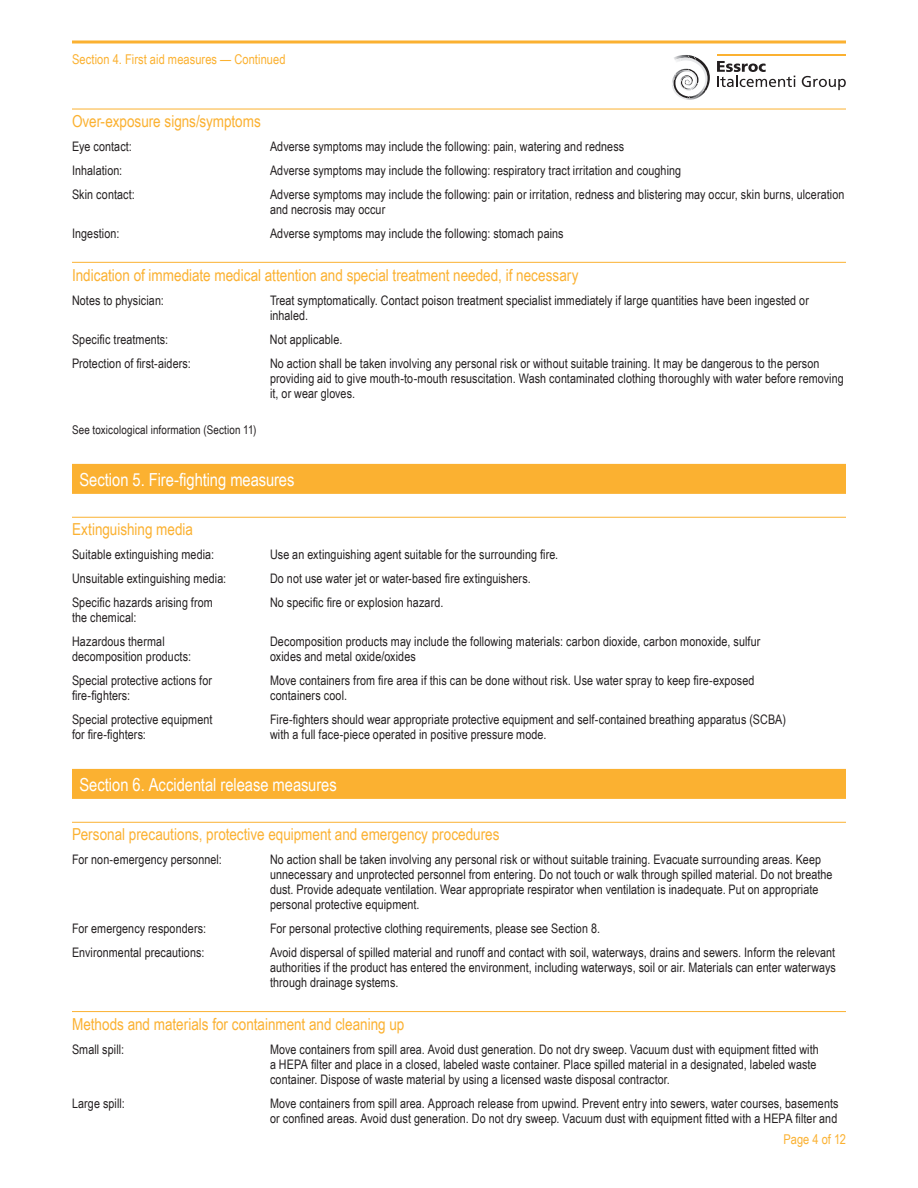
<style>
.page{position:relative;width:918px;height:1188px;background:#fff}
.page>*{position:absolute;margin:0;border:0;box-sizing:border-box;transform-origin:0 0}
.HEADLINE_1A{font:18px "Arial Narrow";letter-spacing:-.005em;color:#fff}
.SUBHEAD_1_WITH_RULE{font:16.5px "Arial Narrow";color:#fbb131}
.t1{font:13.5px "Arial Narrow";letter-spacing:.005em;color:#fbb131}
.BODY_1{font:13.2px/15px "Arial Narrow";letter-spacing:.01em;color:#231f20}
.BODY_1_-_SECOND_LINE{font:13.2px "Arial Narrow";letter-spacing:.01em;color:#231f20}
.FOOTNOTE{font:12px "Arial Narrow";letter-spacing:.01em;color:#231f20}
</style>
<div class="page">
<svg style="left:72px;top:40px;width:774px;height:4px;background:#fbc464"></svg>
<svg style="left:672px;top:57px;width:38px;height:43px"></svg>
<img style="left:673px;top:55px;width:23px;height:5px">
<img style="left:675px;top:58px;width:18px;height:5px">
<hr style="left:717px;top:55px;width:129px;height:1px;background:#fbb131">
<svg style="left:717px;top:61px;width:78px;height:26px"></svg>
<svg style="left:802px;top:76px;width:44px;height:14px"></svg>
<hr style="left:72px;top:109px;width:774px;height:1px;background:#fbb131">
<hr style="left:72px;top:262px;width:774px;height:1px;background:#fbb131">
<div style="left:72px;top:464px;width:774px;height:30px;background:#fbb131"></div>
<hr style="left:72px;top:517px;width:774px;height:1px;background:#fbb131">
<div style="left:72px;top:769px;width:774px;height:30px;background:#fbb131"></div>
<hr style="left:72px;top:822px;width:774px;height:1px;background:#fbb131">
<hr style="left:72px;top:1011px;width:774px;height:1px;background:#fbb131">
<p class="t1" style="left:72px;top:49px;width:215px">Section 4. First aid measures — Continued</p>
<p class="SUBHEAD_1_WITH_RULE" style="left:72px;top:109px;width:190px">Over-exposure signs/symptoms</p>
<p class="BODY_1" style="left:72px;top:139px;width:61px">Eye contact:</p>
<p class="BODY_1" style="left:270px;top:139px;width:356px">Adverse symptoms may include the following: pain, watering and redness</p>
<p class="BODY_1" style="left:72px;top:163px;width:52px">Inhalation:</p>
<p class="BODY_1" style="left:270px;top:163px;width:413px">Adverse symptoms may include the following: respiratory tract irritation and coughing</p>
<p class="BODY_1" style="left:72px;top:187px;width:64px">Skin contact:</p>
<p class="BODY_1" style="left:270px;top:187px;width:576px">Adverse symptoms may include the following: pain or irritation, redness and blistering may occur, skin burns, ulceration and necrosis may occur</p>
<p class="BODY_1" style="left:72px;top:226px;width:49px">Ingestion:</p>
<p class="BODY_1" style="left:270px;top:226px;width:295px">Adverse symptoms may include the following: stomach pains</p>
<p class="SUBHEAD_1_WITH_RULE" style="left:72px;top:263px;width:508px">Indication of immediate medical attention and special treatment needed, if necessary</p>
<p class="BODY_1" style="left:72px;top:292px;width:93px">Notes to physician:</p>
<p class="BODY_1" style="left:270px;top:292px;width:540px">Treat symptomatically. Contact poison treatment specialist immediately if large quantities have been ingested or inhaled.</p>
<p class="BODY_1" style="left:72px;top:331px;width:98px">Specific treatments:</p>
<p class="BODY_1" style="left:270px;top:331px;width:74px">Not applicable.</p>
<p class="BODY_1" style="left:72px;top:355px;width:120px">Protection of first-aiders:</p>
<p class="BODY_1" style="left:270px;top:355px;width:575px">No action shall be taken involving any personal risk or without suitable training. It may be dangerous to the person providing aid to give mouth-to-mouth resuscitation. Wash contaminated clothing thoroughly with water before removing it, or wear gloves.</p>
<p class="FOOTNOTE" style="left:72px;top:421px;width:186px">See toxicological information (Section 11)</p>
<p class="HEADLINE_1A" style="left:80px;top:466px;width:216px">Section 5. Fire-fighting measures</p>
<p class="SUBHEAD_1_WITH_RULE" style="left:72px;top:518px;width:123px">Extinguishing media</p>
<p class="BODY_1" style="left:72px;top:547px;width:144px">Suitable extinguishing media:</p>
<p class="BODY_1" style="left:270px;top:547px;width:290px">Use an extinguishing agent suitable for the surrounding fire.</p>
<p class="BODY_1" style="left:72px;top:571px;width:156px">Unsuitable extinguishing media:</p>
<p class="BODY_1" style="left:270px;top:571px;width:262px">Do not use water jet or water-based fire extinguishers.</p>
<p class="BODY_1" style="left:72px;top:595px;width:142px">Specific hazards arising from</p>
<p class="BODY_1" style="left:270px;top:595px;width:175px">No specific fire or explosion hazard.</p>
<p class="BODY_1_-_SECOND_LINE" style="left:72px;top:608px;width:66px">the chemical:</p>
<p class="BODY_1" style="left:72px;top:634px;width:94px">Hazardous thermal</p>
<p class="BODY_1" style="left:270px;top:634px;width:492px">Decomposition products may include the following materials: carbon dioxide, carbon monoxide, sulfur</p>
<p class="BODY_1_-_SECOND_LINE" style="left:72px;top:647px;width:121px">decomposition products:</p>
<p class="BODY_1_-_SECOND_LINE" style="left:270px;top:647px;width:147px">oxides and metal oxide/oxides</p>
<p class="BODY_1" style="left:72px;top:673px;width:142px">Special protective actions for</p>
<p class="BODY_1" style="left:270px;top:673px;width:486px">Move containers from fire area if this can be done without risk. Use water spray to keep fire-exposed</p>
<p class="BODY_1_-_SECOND_LINE" style="left:72px;top:686px;width:60px">fire-fighters:</p>
<p class="BODY_1_-_SECOND_LINE" style="left:270px;top:686px;width:79px">containers cool.</p>
<p class="BODY_1" style="left:72px;top:712px;width:142px">Special protective equipment</p>
<p class="BODY_1" style="left:270px;top:712px;width:518px">Fire-fighters should wear appropriate protective equipment and self-contained breathing apparatus (SCBA)</p>
<p class="BODY_1_-_SECOND_LINE" style="left:72px;top:725px;width:75px">for fire-fighters:</p>
<p class="BODY_1_-_SECOND_LINE" style="left:270px;top:725px;width:278px">with a full face-piece operated in positive pressure mode.</p>
<p class="HEADLINE_1A" style="left:80px;top:771px;width:259px">Section 6. Accidental release measures</p>
<p class="SUBHEAD_1_WITH_RULE" style="left:72px;top:823px;width:429px">Personal precautions, protective equipment and emergency procedures</p>
<p class="BODY_1" style="left:72px;top:852px;width:151px">For non-emergency personnel:</p>
<p class="BODY_1" style="left:270px;top:852px;width:564px">No action shall be taken involving any personal risk or without suitable training. Evacuate surrounding areas. Keep unnecessary and unprotected personnel from entering. Do not touch or walk through spilled material. Do not breathe dust. Provide adequate ventilation. Wear appropriate respirator when ventilation is inadequate. Put on appropriate personal protective equipment.</p>
<p class="BODY_1" style="left:72px;top:921px;width:136px">For emergency responders:</p>
<p class="BODY_1" style="left:270px;top:921px;width:332px">For personal protective clothing requirements, please see Section 8.</p>
<p class="BODY_1" style="left:72px;top:945px;width:134px">Environmental precautions:</p>
<p class="BODY_1" style="left:270px;top:945px;width:567px;text-align:justify">Avoid dispersal of spilled material and runoff and contact with soil, waterways, drains and sewers. Inform the relevant authorities if the product has entered the environment, including waterways, soil or air. Materials can enter waterways through drainage systems.</p>
<p class="SUBHEAD_1_WITH_RULE" style="left:72px;top:1012px;width:334px">Methods and materials for containment and cleaning up</p>
<p class="BODY_1" style="left:72px;top:1041px;width:54px">Small spill:</p>
<p class="BODY_1" style="left:270px;top:1041px;width:550px">Move containers from spill area. Avoid dust generation. Do not dry sweep. Vacuum dust with equipment fitted with a HEPA filter and place in a closed, labeled waste container. Place spilled material in a designated, labeled waste container. Dispose of waste material by using a licensed waste disposal contractor.</p>
<p class="BODY_1" style="left:72px;top:1095px;width:54px">Large spill:</p>
<p class="BODY_1" style="left:270px;top:1095px;width:570px">Move containers from spill area. Approach release from upwind. Prevent entry into sewers, water courses, basements or confined areas. Avoid dust generation. Do not dry sweep. Vacuum dust with equipment fitted with a HEPA filter and</p>
<p class="t1" style="left:783px;top:1129px;width:64px">Page 4 of 12</p>
</div>
